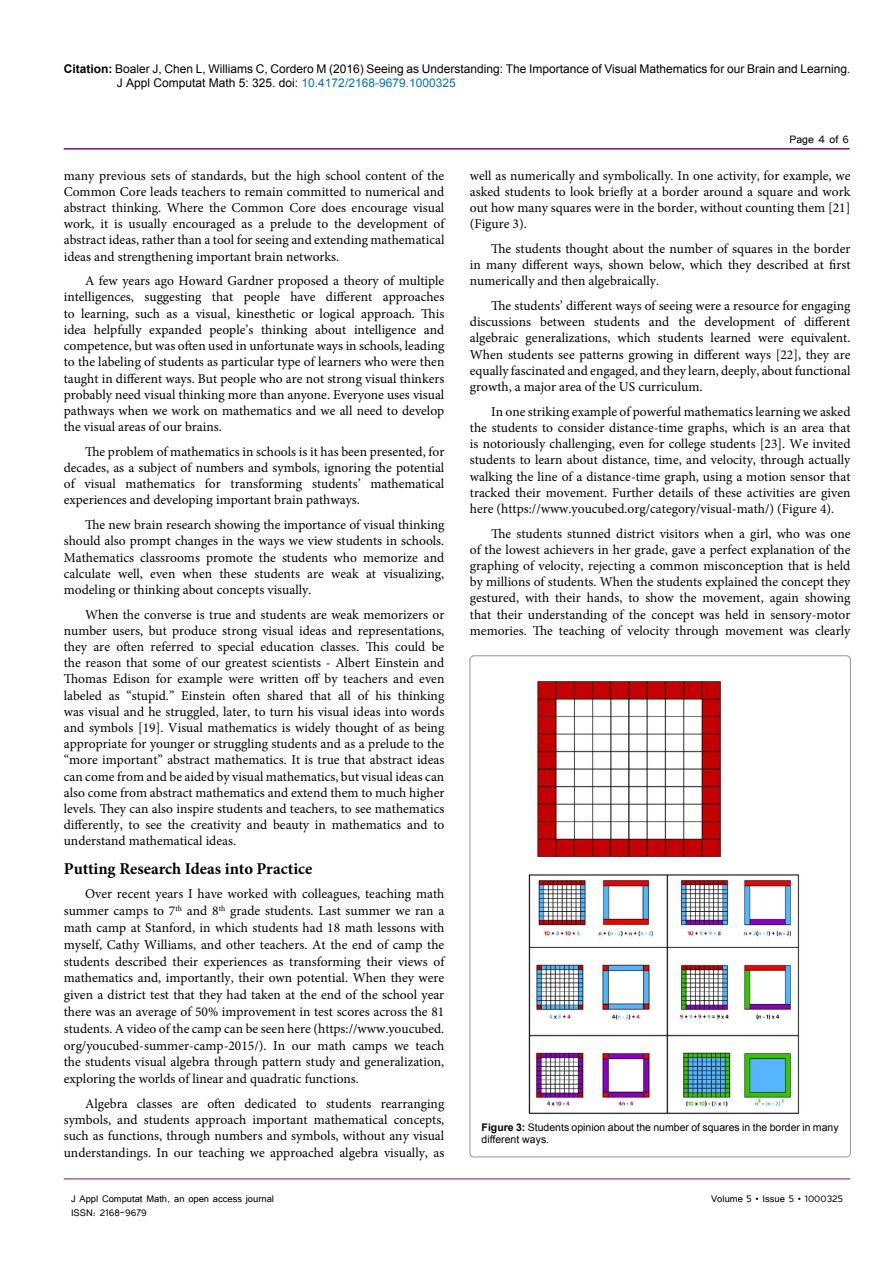
<style>
.page{position:relative;width:893px;height:1263px;background:#fff}
.page>*{position:absolute;margin:0;border:0;box-sizing:border-box;transform-origin:0 0}
.t1{font:700 16.5px "Minion Pro";color:#000}
.t2{font:13.5px/16.2px "Minion Pro";color:#000;text-align:justify}
.t3{font:13.5px "Tunga";color:#000}
.t4{font:12px/14.4px "Arial";color:#000}
.t5{font:12px "Tunga";color:#000}
.t6{font:10.5px/12.6px "Arial";color:#000}
.s1{font-weight:700}
.s2{color:#0072bc}
</style>
<div class="page">
<hr style="left:64px;top:148px;width:786px;height:2px;background:#741472">
<hr style="left:64px;top:1179px;width:786px;height:1px;background:#741472">
<img style="left:528px;top:681px;width:272px;height:433px">
<p class="t4" style="left:117px;top:61px;width:735px;text-indent:-53px"><span class="s1">Citation:</span> Boaler J, Chen L, Williams C, Cordero M (2016) Seeing as Understanding: The Importance of Visual Mathematics for our Brain and Learning.<br>J Appl Computat Math 5: 325. doi: <span class="s2">10.4172/2168-9679.1000325</span></p>
<p class="t2" style="left:64px;top:167px;width:382px">many previous sets of standards, but the high school content of the Common Core leads teachers to remain committed to numerical and abstract thinking. Where the Common Core does encourage visual work, it is usually encouraged as a prelude to the development of abstract ideas, rather than a tool for seeing and extending mathematical ideas and strengthening important brain networks.</p>
<p class="t2" style="left:64px;top:273px;width:382px;text-indent:21px">A few years ago Howard Gardner proposed a theory of multiple intelligences, suggesting that people have different approaches to learning, such as a visual, kinesthetic or logical approach. This idea helpfully expanded people’s thinking about intelligence and competence, but was often used in unfortunate ways in schools, leading to the labeling of students as particular type of learners who were then taught in different ways. But people who are not strong visual thinkers probably need visual thinking more than anyone. Everyone uses visual pathways when we work on mathematics and we all need to develop the visual areas of our brains.</p>
<p class="t2" style="left:64px;top:443px;width:382px;text-indent:21px">The problem of mathematics in schools is it has been presented, for decades, as a subject of numbers and symbols, ignoring the potential of visual mathematics for transforming students’ mathematical experiences and developing important brain pathways.</p>
<p class="t2" style="left:64px;top:517px;width:382px;text-indent:21px">The new brain research showing the importance of visual thinking should also prompt changes in the ways we view students in schools.<br>Mathematics classrooms promote the students who memorize and calculate well, even when these students are weak at visualizing, modeling or thinking about concepts visually.</p>
<p class="t2" style="left:64px;top:606px;width:382px;text-indent:21px">When the converse is true and students are weak memorizers or number users, but produce strong visual ideas and representations, they are often referred to special education classes. This could be the reason that some of our greatest scientists - Albert Einstein and Thomas Edison for example were written off by teachers and even labeled as “stupid.” Einstein often shared that all of his thinking was visual and he struggled, later, to turn his visual ideas into words and symbols [19]. Visual mathematics is widely thought of as being appropriate for younger or struggling students and as a prelude to the “more important” abstract mathematics. It is true that abstract ideas can come from and be aided by visual mathematics, but visual ideas can also come from abstract mathematics and extend them to much higher levels. They can also inspire students and teachers, to see mathematics differently, to see the creativity and beauty in mathematics and to understand mathematical ideas.</p>
<p class="t1" style="left:64px;top:857px;width:250px">Putting Research Ideas into Practice</p>
<p class="t2" style="left:64px;top:886px;width:382px;line-height:16.8px;text-indent:21px">Over recent years I have worked with colleagues, teaching math summer camps to 7<sup>th</sup> and 8<sup>th</sup> grade students. Last summer we ran a math camp at Stanford, in which students had 18 math lessons with myself, Cathy Williams, and other teachers. At the end of camp the students described their experiences as transforming their views of mathematics and, importantly, their own potential. When they were given a district test that they had taken at the end of the school year there was an average of 50% improvement in test scores across the 81 students. A video of the camp can be seen here (https://www.youcubed. org/youcubed-summer-camp-2015/). In our math camps we teach the students visual algebra through pattern study and generalization, exploring the worlds of linear and quadratic functions.</p>
<p class="t2" style="left:64px;top:1095px;width:382px;text-indent:21px">Algebra classes are often dedicated to students rearranging symbols, and students approach important mathematical concepts, such as functions, through numbers and symbols, without any visual understandings. In our teaching we approached algebra visually, as</p>
<p class="t3" style="left:789px;top:131px;width:61px">Page 4 of 6</p>
<p class="t2" style="left:470px;top:167px;width:382px">well as numerically and symbolically. In one activity, for example, we asked students to look briefly at a border around a square and work out how many squares were in the border, without counting them [21] (Figure 3).</p>
<p class="t2" style="left:470px;top:241px;width:382px;text-indent:21px">The students thought about the number of squares in the border in many different ways, shown below, which they described at first numerically and then algebraically.</p>
<p class="t2" style="left:470px;top:298px;width:382px;text-indent:21px">The students’ different ways of seeing were a resource for engaging discussions between students and the development of different algebraic generalizations, which students learned were equivalent.<br>When students see patterns growing in different ways [22], they are equally fascinated and engaged, and they learn, deeply, about functional growth, a major area of the US curriculum.</p>
<p class="t2" style="left:470px;top:403px;width:382px;text-indent:21px">In one striking example of powerful mathematics learning we asked the students to consider distance-time graphs, which is an area that is notoriously challenging, even for college students [23]. We invited students to learn about distance, time, and velocity, through actually walking the line of a distance-time graph, using a motion sensor that tracked their movement. Further details of these activities are given here (https://www.youcubed.org/category/visual-math/) (Figure 4).</p>
<p class="t2" style="left:470px;top:525px;width:382px;text-indent:21px">The students stunned district visitors when a girl, who was one of the lowest achievers in her grade, gave a perfect explanation of the graphing of velocity, rejecting a common misconception that is held by millions of students. When the students explained the concept they gestured, with their hands, to show the movement, again showing that their understanding of the concept was held in sensory-motor memories. The teaching of velocity through movement was clearly</p>
<p class="t6" style="left:482px;top:1120px;width:358px"><span class="s1">Figure 3:</span> Students opinion about the number of squares in the border in many different ways.</p>
<p class="t5" style="left:71px;top:1190px;width:205px">J Appl Computat Math, an open access journal</p>
<p class="t5" style="left:711px;top:1190px;width:133px">Volume 5 • Issue 5 • 1000325</p>
<p class="t5" style="left:71px;top:1205px;width:77px">ISSN: 2168-9679</p>
</div>
